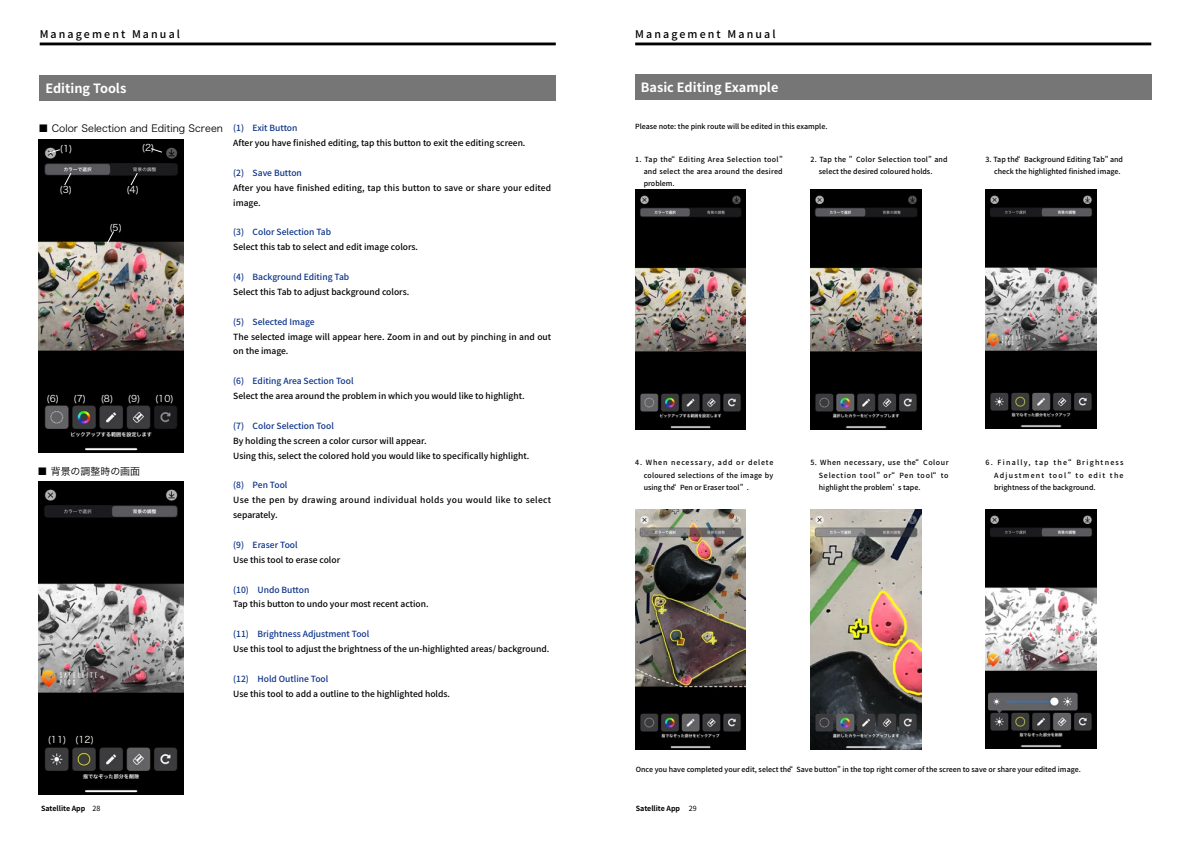
<style>
.page{position:relative;width:1191px;height:842px;background:#fff}
.page>*{position:absolute;margin:0;border:0;box-sizing:border-box;transform-origin:0 0}
.t1{font:700 12.8px "Noto Sans CJ Kjp";color:#fff}
.t2{font:500 10.6px "Noto Sans CJ Kjp";letter-spacing:.2em;color:#000}
.t3{font:9.9px "Hira Kaku Pro W3";color:#000}
.t4{font:9.2px "Hira Kaku Pro W3";color:#fff}
.t5{font:500 8.5px/14.9px "Noto Sans CJ Kjp";color:#000}
.t6{font:500 8.5px "Noto Sans CJ Kjp";color:#0c3388}
.t7{font:500 8.5px/14.9px "Noto Sans CJ Kjp";letter-spacing:.035em;color:#000}
.t8{font:500 7.1px/12.4px "Noto Sans CJ Kjp";color:#000;text-align:justify}
.t9{font:700 7.1px "Noto Sans CJ Kjp";color:#000}
.s1{font-weight:400}
</style>
<div class="page">
<div style="left:40px;top:75px;width:516px;height:26px;background:#767676"></div>
<img style="left:39px;top:139px;width:144px;height:314px">
<svg style="left:48px;top:149px;width:12px;height:4px"></svg>
<svg style="left:151px;top:148px;width:11px;height:5px"></svg>
<svg style="left:64px;top:173px;width:7px;height:12px"></svg>
<svg style="left:131px;top:173px;width:7px;height:12px"></svg>
<svg style="left:107px;top:231px;width:7px;height:13px"></svg>
<img style="left:39px;top:481px;width:144px;height:314px">
<img style="left:635px;top:190px;width:111px;height:239px">
<img style="left:810px;top:190px;width:111px;height:239px">
<img style="left:985px;top:189px;width:111px;height:240px">
<img style="left:635px;top:510px;width:111px;height:239px">
<img style="left:810px;top:510px;width:111px;height:239px">
<img style="left:985px;top:509px;width:111px;height:240px">
<div style="left:635px;top:75px;width:516px;height:25px;background:#767676"></div>
<hr style="left:40px;top:43px;width:516px;height:2px;background:#000">
<hr style="left:635px;top:43px;width:516px;height:2px;background:#000">
<p class="t2" style="left:40px;top:28px;width:142px">Management Manual</p>
<p class="t2" style="left:635px;top:28px;width:142px">Management Manual</p>
<h1 class="t1" style="left:45px;top:81px;width:82px">Editing Tools</h1>
<p class="t3" style="left:39px;top:120px;width:186px">■ Color Selection and Editing Screen</p>
<p class="t4" style="left:60px;top:141px;width:14px">(1)</p>
<p class="t4" style="left:142px;top:140px;width:14px">(2)</p>
<p class="t4" style="left:60px;top:181px;width:14px">(3)</p>
<p class="t4" style="left:126px;top:181px;width:14px">(4)</p>
<p class="t4" style="left:109px;top:219px;width:14px">(5)</p>
<p class="t4" style="left:46px;top:390px;width:41px">(6) (7)</p>
<p class="t4" style="left:101px;top:390px;width:41px">(8) (9)</p>
<p class="t4" style="left:155px;top:390px;width:20px">(10)</p>
<p class="t3" style="left:38px;top:463px;width:104px">■ 背景の調整時の画面</p>
<p class="t6" style="left:233px;top:123px;width:74px">(1)　Exit Button　</p>
<p class="t5" style="left:233px;top:136px;width:294px">After you have finished editing, tap this button to exit the editing screen.</p>
<p class="t6" style="left:233px;top:168px;width:70px">(2)　Save Button</p>
<p class="t5" style="left:233px;top:180px;width:319px">After you have finished editing, tap this button to save or share your edited image.</p>
<p class="t6" style="left:233px;top:227px;width:99px">(3)　Color Selection Tab</p>
<p class="t5" style="left:233px;top:240px;width:186px">Select this tab to select and edit image colors.</p>
<p class="t6" style="left:233px;top:272px;width:118px">(4)　Background Editing Tab</p>
<p class="t5" style="left:233px;top:284px;width:178px">Select this Tab to adjust background colors.</p>
<p class="t6" style="left:233px;top:317px;width:83px">(5)　Selected Image</p>
<p class="t5" style="left:233px;top:329px;width:319px">The selected image will appear here. Zoom in and out by pinching in and out on the image.</p>
<p class="t6" style="left:233px;top:376px;width:122px">(6)　Editing Area Section Tool</p>
<p class="t5" style="left:233px;top:389px;width:293px">Select the area around the problem in which you would like to highlight.</p>
<p class="t6" style="left:233px;top:421px;width:102px">(7)　Color Selection Tool</p>
<p class="t5" style="left:233px;top:433px;width:297px">By holding the screen a color cursor will appear.<br>Using this, select the colored hold you would like to specifically highlight.</p>
<p class="t6" style="left:233px;top:480px;width:56px">(8)　Pen Tool</p>
<p class="t7" style="left:233px;top:493px;width:319px">Use the pen by drawing around individual holds you would like to select separately.</p>
<p class="t6" style="left:233px;top:540px;width:66px">(9)　Eraser Tool</p>
<p class="t5" style="left:233px;top:552px;width:108px">Use this tool to erase color</p>
<p class="t6" style="left:233px;top:585px;width:78px">(10)　Undo Button</p>
<p class="t5" style="left:233px;top:597px;width:197px">Tap this button to undo your most recent action.</p>
<p class="t6" style="left:233px;top:629px;width:138px">(11)　Brightness Adjustment Tool</p>
<p class="t5" style="left:233px;top:642px;width:317px">Use this tool to adjust the brightness of the un-highlighted areas/ background.</p>
<p class="t6" style="left:233px;top:674px;width:97px">(12)　Hold Outline Tool</p>
<p class="t5" style="left:233px;top:686px;width:218px">Use this tool to add a outline to the highlighted holds.</p>
<p class="t4" style="left:48px;top:732px;width:48px">(11) (12)</p>
<h1 class="t1" style="left:641px;top:80px;width:139px">Basic Editing Example</h1>
<p class="t8" style="left:635px;top:121px;width:194px">Please note: the pink route will be edited in this example.</p>
<p class="t8" style="left:643px;top:153px;width:141px;text-indent:-9px">1. Tap the “ Editing Area Selection tool” and select the area around the desired problem.</p>
<p class="t8" style="left:819px;top:153px;width:130px;text-indent:-9px">2. Tap the ” Color Selection tool” and select the desired coloured holds.</p>
<p class="t8" style="left:994px;top:153px;width:130px;text-indent:-9px">3. Tap the “ Background Editing Tab” and check the highlighted finished image.</p>
<p class="t8" style="left:643px;top:457px;width:131px;text-indent:-9px">4. When necessary, add or delete coloured selections of the image by using the “ Pen or Eraser tool” .</p>
<p class="t8" style="left:819px;top:457px;width:131px;text-indent:-9px">5. When necessary, use the “ Colour Selection tool” or “ Pen tool “ to highlight the problem’ s tape.</p>
<p class="t8" style="left:994px;top:457px;width:131px;text-indent:-9px">6. Finally, tap the“ Brightness Adjustment tool” to edit the brightness of the background.</p>
<p class="t8" style="left:636px;top:763px;width:446px">Once you have completed your edit, select the “ Save button” in the top right corner of the screen to save or share your edited image.</p>
<p class="t9" style="left:41px;top:805px;width:61px">Satellite App <span class="s1">28</span></p>
<p class="t9" style="left:636px;top:805px;width:62px">Satellite App 　<span class="s1">29</span></p>
</div>
